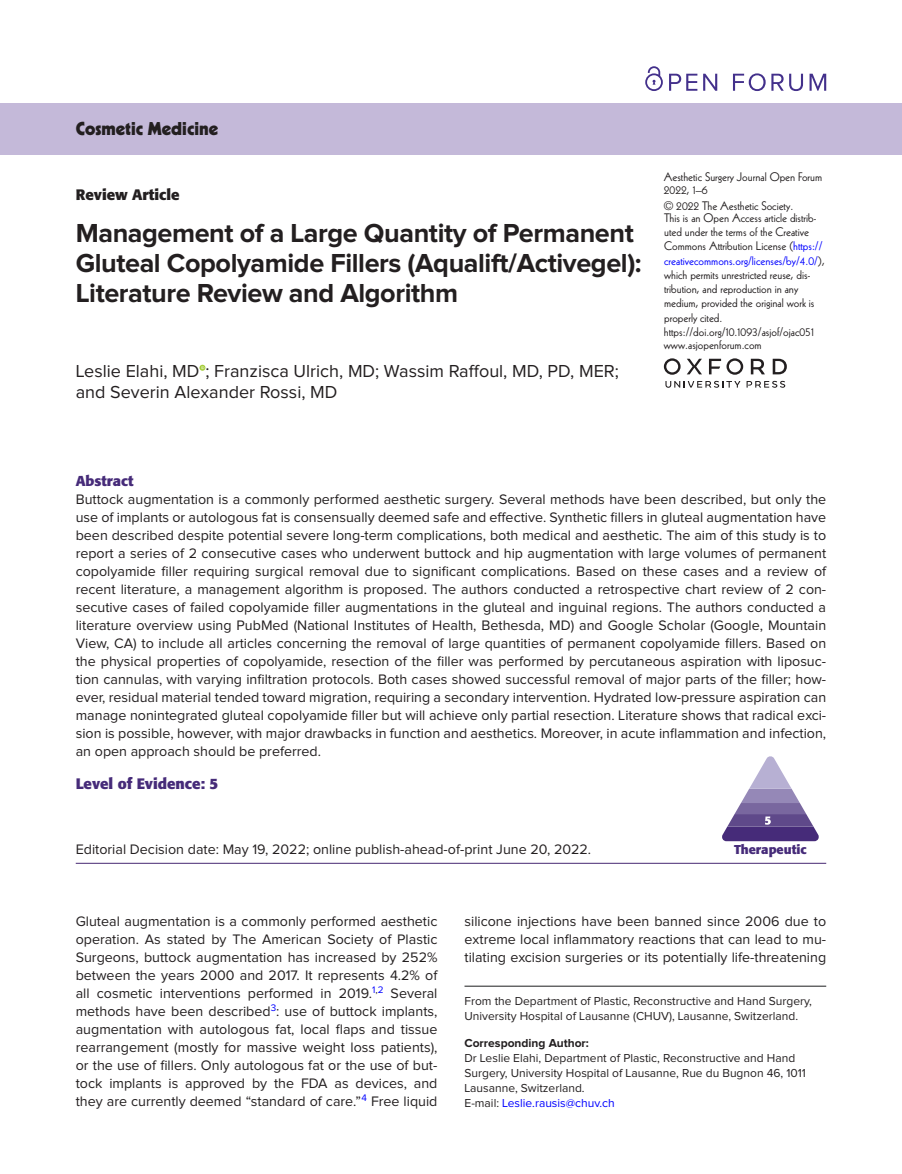
<style>
.page{position:relative;width:902px;height:1174px;background:#fff}
.page>*{position:absolute;margin:0;border:0;box-sizing:border-box;transform-origin:0 0}
.Article_Title{font:700 27px/30px "Proxima Nova";letter-spacing:-.015em;color:#231f20}
.Authors{font:18px/21px "Proxima Nova";color:#231f20}
.t1{font:900 18px "Kabel LT Std";color:#231f20}
.Evidence{font:700 15px "Formata";color:#462b79}
.SectionTitle{font:700 15px "Formata";color:#231f20}
.Abstract_Single{font:14.25px/18px "Proxima Nova";color:#231f20;text-align:justify}
.Text_First{font:14.25px/18px "Proxima Nova";color:#231f20;text-align:justify}
.History{font:14.25px "Proxima Nova";color:#231f20}
.Abstract_Head{font:700 14.25px "Formata";color:#462b79}
.t2{font:12.75px "Formata Bold 2";color:#462b79}
.CopyrightLine{font:12px/14.2px "Kabel LT Std";color:#231f20}
.FM_Correspondence{font:12px/15px "Proxima Nova";color:#231f20}
.Affiliation{font:12px/15px "Proxima Nova";color:#231f20}
.DOI{font:12px "Kabel LT Std";color:#231f20}
.Copyright{font:12px "Kabel LT Std";color:#231f20}
.FM_Correspondence-2{font:12px "Proxima Nova";color:#00f}
.FM_Correspondence_He{font:700 12px "Proxima Nova";color:#231f20}
.s1{color:#00f}
.s2{color:#231f20}
</style>
<div class="page">
<svg style="left:669px;top:74px;width:28px;height:17px"></svg>
<svg style="left:703px;top:74px;width:14px;height:17px"></svg>
<svg style="left:733px;top:73px;width:32px;height:18px"></svg>
<svg style="left:771px;top:74px;width:12px;height:17px"></svg>
<svg style="left:789px;top:74px;width:14px;height:17px"></svg>
<svg style="left:809px;top:74px;width:17px;height:17px"></svg>
<svg style="left:645px;top:66px;width:17px;height:25px"></svg>
<div style="left:0;top:104px;width:901px;height:50px;background:#c4b9d9"></div>
<svg style="left:687px;top:359px;width:15px;height:15px"></svg>
<svg style="left:750px;top:359px;width:14px;height:15px"></svg>
<svg style="left:772px;top:359px;width:14px;height:15px"></svg>
<svg style="left:663px;top:358px;width:17px;height:17px"></svg>
<svg style="left:709px;top:358px;width:34px;height:17px"></svg>
<svg style="left:665px;top:381px;width:75px;height:7px"></svg>
<svg style="left:746px;top:381px;width:39px;height:7px"></svg>
<hr style="left:464px;top:985px;width:362px;height:1px;background:#1d1e1f">
<hr style="left:76px;top:863px;width:750px;height:1px;background:#472872">
<svg style="left:199px;top:365px;width:6px;height:6px"></svg>
<svg style="left:722px;top:756px;width:96px;height:85px"></svg>
<p class="t1" style="left:76px;top:117px;width:144px">Cosmetic Medicine</p>
<p class="SectionTitle" style="left:76px;top:185px;width:105px">Review Article</p>
<h1 class="Article_Title" style="left:76px;top:219px;width:567px">Management of a Large Quantity of Permanent<br>Gluteal Copolyamide Fillers (Aqualift/Activegel):<br>Literature Review and Algorithm</h1>
<p class="Authors" style="left:76px;top:361px;width:544px">Leslie Elahi, MD ; Franzisca Ulrich, MD; Wassim Raffoul, MD, PD, MER; and Severin Alexander Rossi, MD</p>
<p class="Copyright" style="left:663px;top:170px;width:160px">Aesthetic Surgery Journal Open Forum</p>
<p class="Copyright" style="left:663px;top:183px;width:45px">2022, 1–6</p>
<p class="CopyrightLine" style="left:663px;top:198px;width:131px">© 2022 The Aesthetic Society.</p>
<p class="CopyrightLine" style="left:664px;top:211px;width:162px">This is an Open Access article distrib&shy;uted under the terms of the Creative Commons Attribution License (<span class="s1">https:// creativecommons.org/licenses/by/4.0/</span>), which permits unrestricted reuse, dis&shy;tribution, and reproduction in any medium, provided the original work is properly cited.</p>
<p class="DOI" style="left:663px;top:325px;width:152px">https://doi.org/10.1093/asjof/ojac051</p>
<p class="DOI" style="left:663px;top:338px;width:99px">www.asjopenforum.com</p>
<h2 class="Abstract_Head" style="left:76px;top:472px;width:59px">Abstract</h2>
<p class="Abstract_Single" style="left:76px;top:491px;width:752px">Buttock augmentation is a commonly performed aesthetic surgery. Several methods have been described, but only the use of implants or autologous fat is consensually deemed safe and effective. Synthetic fillers in gluteal augmentation have been described despite potential severe long-term complications, both medical and aesthetic. The aim of this study is to report a series of 2 consecutive cases who underwent buttock and hip augmentation with large volumes of permanent copolyamide filler requiring surgical removal due to significant complications. Based on these cases and a review of recent literature, a management algorithm is proposed. The authors conducted a retrospective chart review of 2 con&shy;secutive cases of failed copolyamide filler augmentations in the gluteal and inguinal regions. The authors conducted a literature overview using PubMed (National Institutes of Health, Bethesda, MD) and Google Scholar (Google, Mountain View, CA) to include all articles concerning the removal of large quantities of permanent copolyamide fillers. Based on the physical properties of copolyamide, resection of the filler was performed by percutaneous aspiration with liposuc&shy;tion cannulas, with varying infiltration protocols. Both cases showed successful removal of major parts of the filler; how&shy;ever, residual material tended toward migration, requiring a secondary intervention. Hydrated low-pressure aspiration can manage nonintegrated gluteal copolyamide filler but will achieve only partial resection. Literature shows that radical exci&shy;sion is possible, however, with major drawbacks in function and aesthetics. Moreover, in acute inflammation and infection, an open approach should be preferred.</p>
<p class="Evidence" style="left:76px;top:774px;width:144px">Level of Evidence: 5</p>
<p class="History" style="left:76px;top:842px;width:517px">Editorial Decision date: May 19, 2022; online publish-ahead-of-print June 20, 2022.</p>
<p class="t2" style="left:734px;top:842px;width:74px">Therapeutic</p>
<p class="Text_First" style="left:76px;top:912px;width:363px">Gluteal augmentation is a commonly performed aesthetic operation. As stated by The American Society of Plastic Surgeons, buttock augmentation has increased by 252% between the years 2000 and 2017. It represents 4.2% of all cosmetic interventions performed in 2019.<sup>1</sup><sup>,</sup><sup>2</sup> Several methods have been described<sup>3</sup>: use of buttock implants, augmentation with autologous fat, local flaps and tissue rearrangement (mostly for massive weight loss patients), or the use of fillers. Only autologous fat or the use of but&shy;tock implants is approved by the FDA as devices, and they are currently deemed “standard of care.”<sup>4</sup> Free liquid</p>
<p class="Text_First" style="left:464px;top:912px;width:363px">silicone injections have been banned since 2006 due to extreme local inflammatory reactions that can lead to mu&shy;tilating excision surgeries or its potentially life-threatening</p>
<p class="Affiliation" style="left:464px;top:993px;width:349px">From the Department of Plastic, Reconstructive and Hand Surgery,<br>University Hospital of Lausanne (CHUV), Lausanne, Switzerland.</p>
<p class="FM_Correspondence_He" style="left:464px;top:1037px;width:126px">Corresponding Author:</p>
<p class="FM_Correspondence" style="left:464px;top:1050px;width:343px">Dr Leslie Elahi, Department of Plastic, Reconstructive and Hand<br>Surgery, University Hospital of Lausanne, Rue du Bugnon 46, 1011<br>Lausanne, Switzerland.</p>
<p class="FM_Correspondence-2" style="left:464px;top:1097px;width:152px"><span class="s2">E-mail:</span> Leslie.rausis@chuv.ch</p>
</div>
